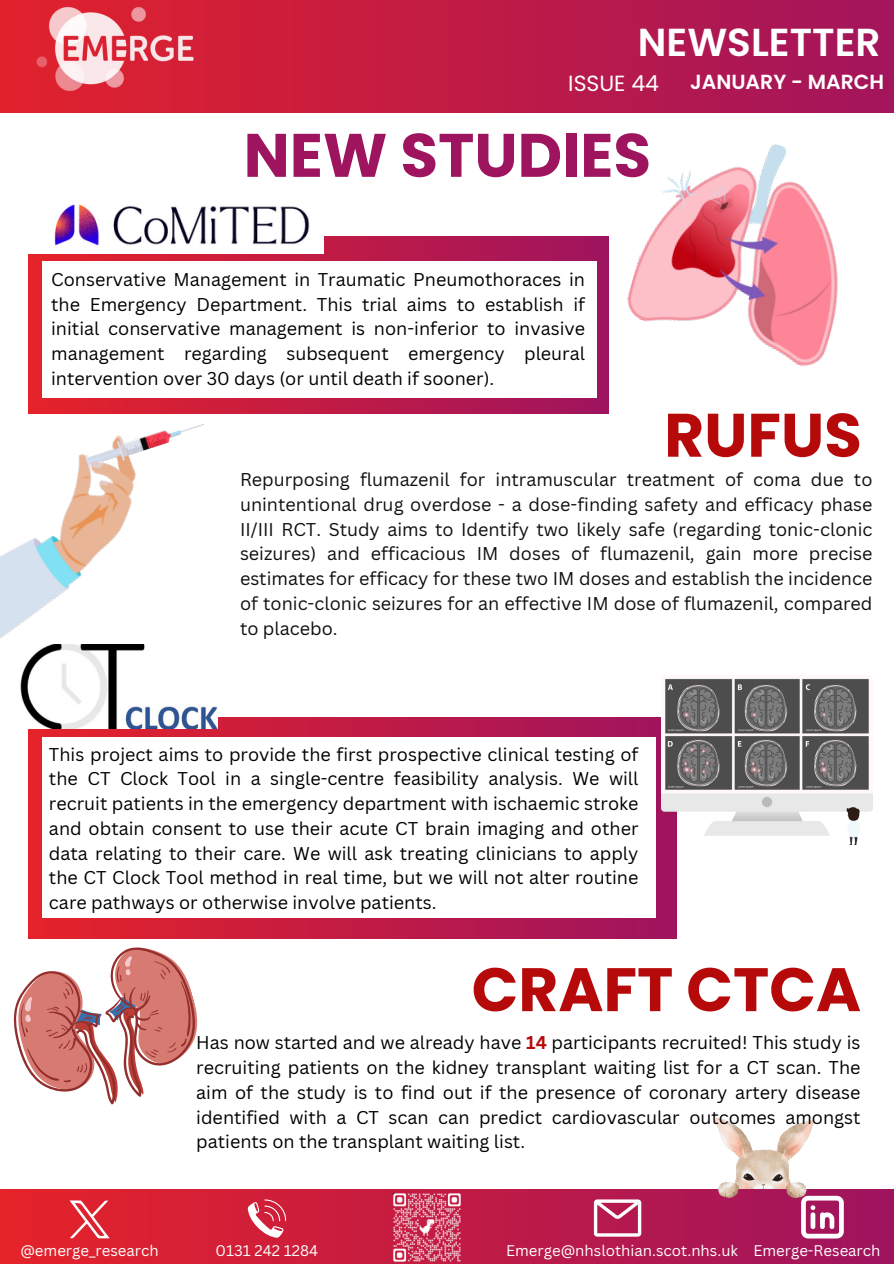
<style>
.page{position:relative;width:894px;height:1264px;background:#fff}
.page>*{position:absolute;margin:0;border:0;box-sizing:border-box;transform-origin:0 0}
.t1{font:700 61.2px "Poppins";color:#b60a0a}
.t2{font:700 61.2px "Poppins";color:#9e145f}
.t3{font:600 39px "Poppins";color:#fff}
.t4{font:21.9px "Poppins";color:#fff}
.t5{font:600 20.4px "Poppins";color:#fff}
.t6{font:18px/24.8px "Canva Sans";color:#000;text-align:justify}
.t7{font:18px/24.8px "Canva Sans";color:#100f0d;text-align:justify}
.t8{font:15px "Canva Sans";color:#fff}
.s1{font-weight:700;color:#b60a0a}
</style>
<div class="page">
<svg style="left:0;top:1189px;width:893px;height:74px;background:#c21b43"></svg>
<svg style="left:0;top:0;width:893px;height:112px;background:#ba1a49"></svg>
<img style="left:14px;top:0;width:202px;height:113px">
<svg style="left:69px;top:1200px;width:41px;height:38px"></svg>
<svg style="left:247px;top:1199px;width:39px;height:38px"></svg>
<svg style="left:800px;top:1195px;width:43px;height:43px"></svg>
<svg style="left:593px;top:1199px;width:48px;height:37px"></svg>
<img style="left:386px;top:1189px;width:81px;height:74px">
<div style="left:28px;top:236px;width:580px;height:177px;background:linear-gradient(to right,#e5242b,#a0155f)"></div>
<div style="left:43px;top:262px;width:553px;height:136px;background:#fff"></div>
<img style="left:28px;top:204px;width:295px;height:49px">
<img style="left:627px;top:144px;width:211px;height:223px">
<div style="left:28px;top:717px;width:648px;height:221px;background:linear-gradient(to right,#e52329,#9f145f)"></div>
<div style="left:42px;top:737px;width:613px;height:181px;background:#fff"></div>
<img style="left:20px;top:644px;width:197px;height:84px">
<img style="left:0;top:409px;width:247px;height:229px">
<svg style="left:13px;top:935px;width:196px;height:170px"></svg>
<img style="left:661px;top:678px;width:211px;height:166px">
<img style="left:715px;top:1118px;width:98px;height:79px">
<p class="t3" style="left:637px;top:15px;width:244px">NEWSLETTER</p>
<h5 class="t4" style="left:568px;top:68px;width:92px">ISSUE 44</h5>
<p class="t5" style="left:690px;top:68px;width:195px">JANUARY - MARCH</p>
<h5 class="t2" style="left:243px;top:112px;width:409px">NEW STUDIES</h5>
<p class="t6" style="left:51px;top:266px;width:535px">Conservative Management in Traumatic Pneumothoraces in the Emergency Department. This trial aims to establish if initial conservative management is non-inferior to invasive management regarding subsequent emergency pleural intervention over 30 days (or until death if sooner).</p>
<p class="t1" style="left:664px;top:392px;width:199px">RUFUS</p>
<h1 class="t7" style="left:240px;top:466px;width:633px">Repurposing flumazenil for intramuscular treatment of coma due to unintentional drug overdose - a dose-finding safety and efficacy phase II/III RCT. Study aims to Identify two likely safe (regarding tonic-clonic seizures) and efficacious IM doses of flumazenil, gain more precise estimates for efficacy for these two IM doses and establish the incidence of tonic-clonic seizures for an effective IM dose of flumazenil, compared to placebo.</h1>
<p class="t6" style="left:49px;top:741px;width:591px">This project aims to provide the first prospective clinical testing of the CT Clock Tool in a single-centre feasibility analysis. We will recruit patients in the emergency department with ischaemic stroke and obtain consent to use their acute CT brain imaging and other data relating to their care. We will ask treating clinicians to apply the CT Clock Tool method in real time, but we will not alter routine care pathways or otherwise involve patients.</p>
<p class="t1" style="left:471px;top:946px;width:391px">CRAFT CTCA</p>
<p class="t6" style="left:196px;top:1029px;width:665px">Has now started and we already have <span class="s1">14</span> participants recruited! This study is recruiting patients on the kidney transplant waiting list for a CT scan. The aim of the study is to find out if the presence of coronary artery disease identified with a CT scan can predict cardiovascular outcomes amongst patients on the transplant waiting list.</p>
<p class="t8" style="left:20px;top:1239px;width:140px">@emerge_research</p>
<h5 class="t8" style="left:215px;top:1239px;width:104px">0131 242 1284</h5>
<h1 class="t8" style="left:506px;top:1239px;width:233px">Emerge@nhslothian.scot.nhs.uk</h1>
<p class="t8" style="left:753px;top:1239px;width:129px">Emerge-Research</p>
</div>
